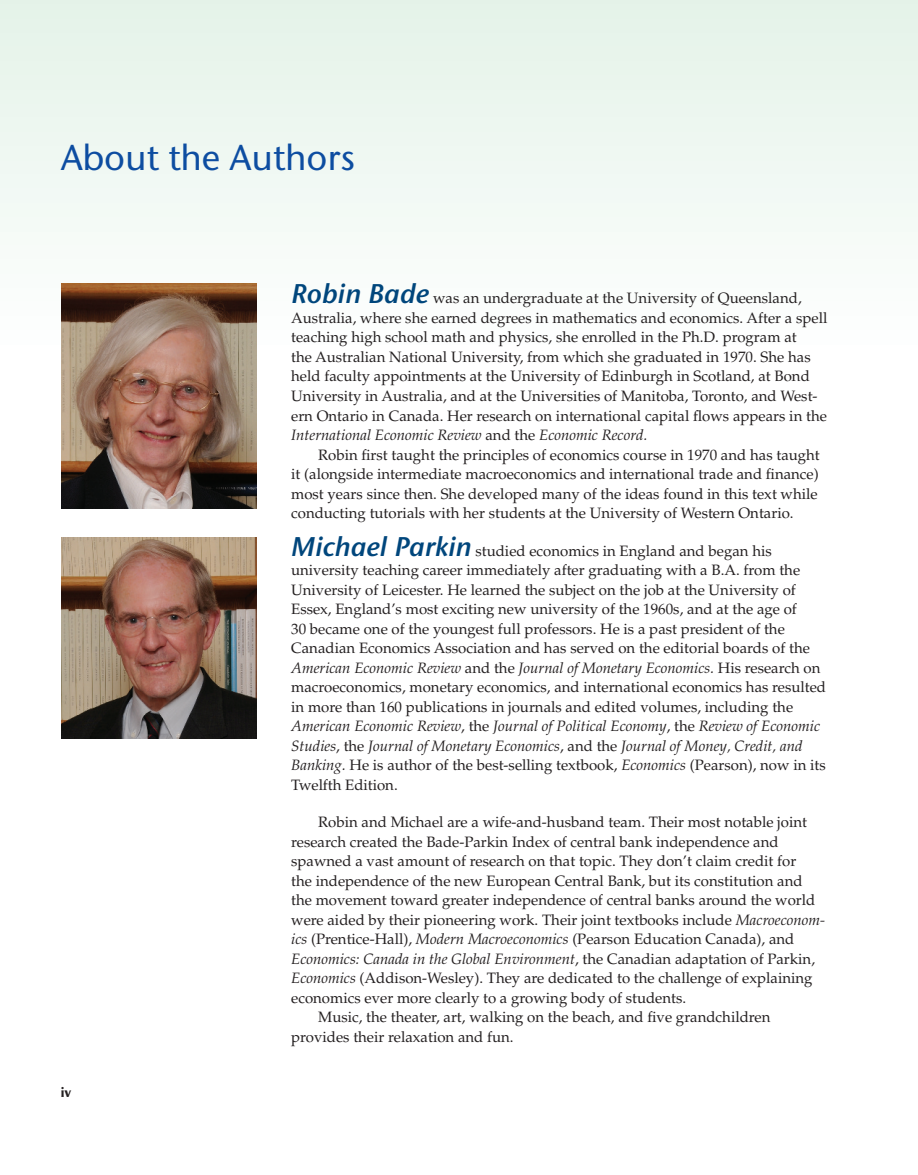
<style>
.page{position:relative;width:918px;height:1175px;background:#fff}
.page>*{position:absolute;margin:0;border:0;box-sizing:border-box;transform-origin:0 0}
.t1{font:500 36px "Stone Sans ITC Std";color:#0d4da1}
.t2{font:15px/19.5px "Palatino LT Pro";color:#231f20}
.t3{font:italic 15px "Palatino LT Pro";color:#231f20}
.t4{font:900 13.5px "Optima LT Pro";color:#231f20}
.s1{font-family:"Stone Sans ITC Std";font-weight:600;font-style:italic;font-size:27px;color:#00467c}
.s2{font-style:italic}
.s3{font-style:normal}
</style>
<div class="page">
<div style="left:0;top:0;width:918px;height:356px;background:#f0f8f3"></div>
<img style="left:61px;top:283px;width:195px;height:225px">
<img style="left:61px;top:538px;width:195px;height:200px">
<h1 class="t1" style="left:61px;top:135px;width:296px">About the Authors</h1>
<p class="t4" style="left:61px;top:1084px;width:12px">iv</p>
<p class="t2" style="left:291px;top:289px;width:538px"><span class="s1">Robin Bade</span> was an undergraduate at the University of Queensland, Australia, where she earned degrees in mathematics and economics. After a spell teaching high school math and physics, she enrolled in the Ph.D. program at<br>the Australian National University, from which she graduated in 1970. She has held faculty appointments at the University of Edinburgh in Scotland, at Bond University in Australia, and at the Universities of Manitoba, Toronto, and West&shy;ern Ontario in Canada. Her research on international capital flows appears in the <span class="s2">International Economic Review</span> and the <span class="s2">Economic Record.</span></p>
<p class="t2" style="left:291px;top:445px;width:530px;text-indent:27px">Robin first taught the principles of economics course in 1970 and has taught it (alongside intermediate macroeconomics and international trade and finance) most years since then. She developed many of the ideas found in this text while conducting tutorials with her students at the University of Western Ontario.</p>
<p class="t2" style="left:291px;top:541px;width:536px"><span class="s1">Michael Parkin</span> studied economics in England and began his university teaching career immediately after graduating with a B.A. from the University of Leicester. He learned the subject on the job at the University of Essex, England’s most exciting new university of the 1960s, and at the age of<br>30 became one of the youngest full professors. He is a past president of the Canadian Economics Association and has served on the editorial boards of the <span class="s2">American Economic Review</span> and the <span class="s2">Journal of Monetary Economics.</span> His research on macroeconomics, monetary economics, and international economics has resulted in more than 160 publications in journals and edited volumes, including the <span class="s2">American Economic Review</span>, the <span class="s2">Journal of Political Economy</span>, the <span class="s2">Review of Economic Studies</span>, the <span class="s2">Journal of Monetary Economics</span>, and the <span class="s2">Journal of Money, Credit, and Banking.</span> He is author of the best-selling textbook, <span class="s2">Economics</span> (Pearson), now in its Twelfth Edition.</p>
<p class="t2" style="left:318px;top:812px;width:490px">Robin and Michael are a wife-and-husband team. Their most notable joint</p>
<p class="t2" style="left:291px;top:832px;width:489px">research created the Bade-Parkin Index of central bank independence and</p>
<p class="t2" style="left:291px;top:851px;width:507px">spawned a vast amount of research on that topic. They don’t claim credit for</p>
<p class="t2" style="left:291px;top:871px;width:513px">the independence of the new European Central Bank, but its constitution and</p>
<p class="t2" style="left:291px;top:890px;width:526px">the movement toward greater independence of central banks around the world</p>
<p class="t2" style="left:291px;top:910px;width:535px">were aided by their pioneering work. Their joint textbooks include <span class="s2">Macroeconom-</span></p>
<p class="t2" style="left:291px;top:929px;width:505px"><span class="s2">ics</span> (Prentice-Hall), <span class="s2">Modern Macroeconomics</span> (Pearson Education Canada), and</p>
<p class="t3" style="left:291px;top:949px;width:525px">Economics: Canada in the Global Environment<span class="s3">, the Canadian adaptation of Parkin,</span></p>
<p class="t2" style="left:291px;top:968px;width:523px"><span class="s2">Economics</span> (Addison-Wesley). They are dedicated to the challenge of explaining</p>
<p class="t2" style="left:291px;top:988px;width:396px">economics ever more clearly to a growing body of students.</p>
<p class="t2" style="left:318px;top:1007px;width:454px">Music, the theater, art, walking on the beach, and five grandchildren</p>
<p class="t2" style="left:291px;top:1027px;width:224px">provides their relaxation and fun.</p>
</div>
